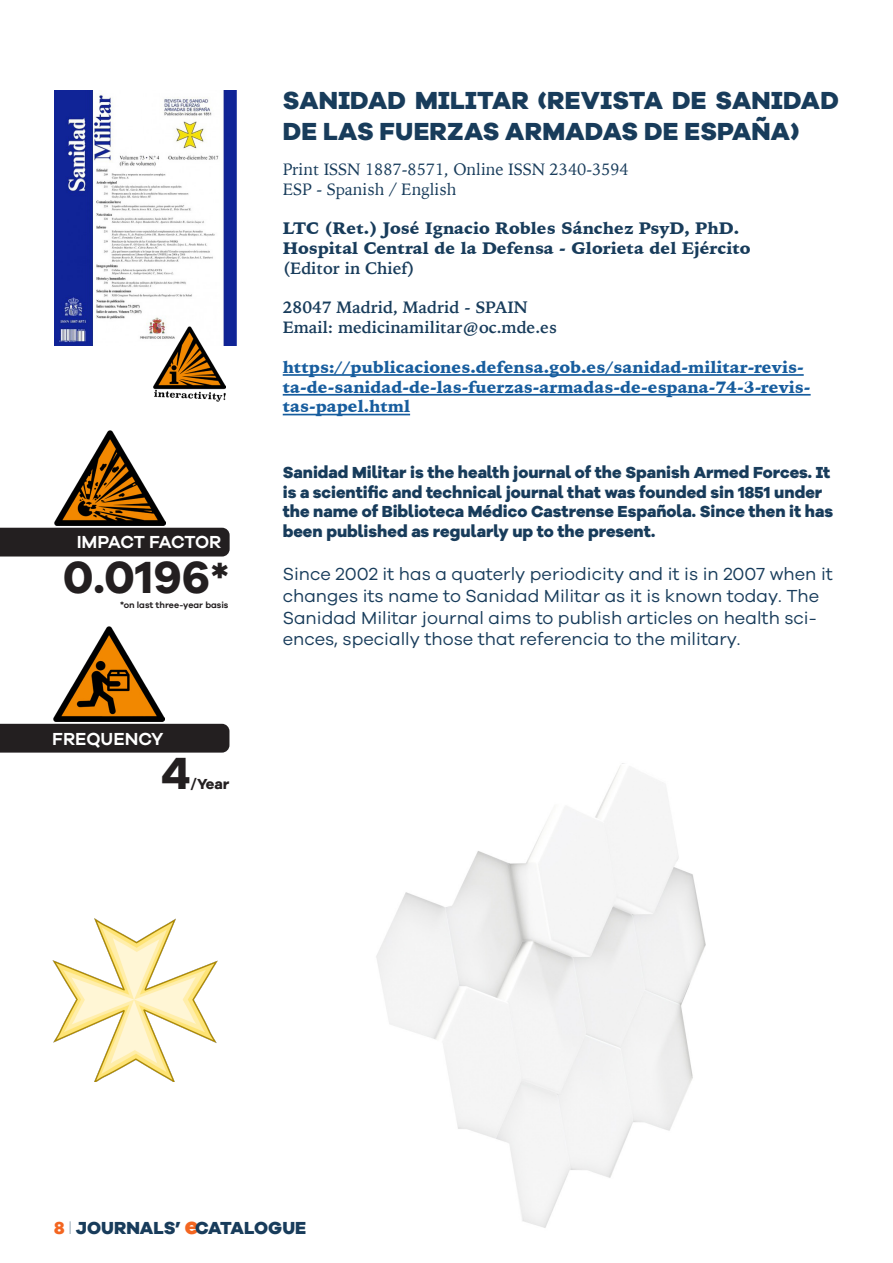
<style>
.page{position:relative;width:893px;height:1263px;background:#fff}
.page>*{position:absolute;margin:0;border:0;box-sizing:border-box;transform-origin:0 0}
.t1{font:700 46.5px "Galano Grotesque Alt DEMO";color:#231f20}
.t2{font:800 25.5px/30.6px "Galano Grotesque Alt";letter-spacing:.01em;color:#183c5b}
.t3{font:18px/21.6px "Galano Grotesque";color:#183c5b}
.t4{font:800 18px "Galano Grotesque Alt";color:#183c5b}
.t5{font:600 18px "Galano Grotesque";letter-spacing:-.025em;color:#fff}
.t6{font:600 18px "Galano Grotesque";letter-spacing:-.005em;color:#fff}
.t7{font:800 16.5px/19.8px "Galano Grotesque Alt";color:#183c5b}
.t8{font:900 16.5px/19.8px "Iowan Old Style";color:#175d9e}
.t9{font:900 16.5px "Iowan Old Style";color:#183c5b}
.t10{font:700 16.5px "Iowan Old Style";color:#183c5b}
.t11{font:16.5px "Iowan Old Style";color:#183c5b}
.t12{font:700 15px "Galano Grotesque Alt DEMO";color:#231f20}
.t13{font:600 9px "Galano Grotesque";color:#231f20}
.s1{font-size:42px}
.s2{color:#f36621}
.s3{font-family:"Avenir Next Condensed";font-weight:200}
.s4{font-size:24px;color:#f36621}
</style>
<div class="page">
<img style="left:0;top:374px;width:810px;height:854px">
<img style="left:54px;top:91px;width:183px;height:255px">
<hr style="left:283px;top:374px;width:521px;height:2px;background:#175d9e">
<hr style="left:283px;top:394px;width:528px;height:2px;background:#175d9e">
<hr style="left:283px;top:414px;width:127px;height:1px;background:#175d9e">
<img style="left:51px;top:917px;width:166px;height:165px">
<img style="left:54px;top:430px;width:111px;height:96px">
<div style="left:0;top:528px;width:230px;height:28px;background:#231f20"></div>
<img style="left:54px;top:626px;width:111px;height:96px">
<div style="left:0;top:724px;width:229px;height:29px;background:#231f20"></div>
<img style="left:153px;top:326px;width:72px;height:76px">
<p class="t5" style="left:77px;top:531px;width:146px">IMPACT FACTOR</p>
<p class="t1" style="left:63px;top:556px;width:168px">0.0196<span class="s1">*</span></p>
<p class="t13" style="left:120px;top:600px;width:110px">*on last three-year basis</p>
<p class="t6" style="left:52px;top:728px;width:113px">FREQUENCY</p>
<p class="t1" style="left:162px;top:753px;width:31px">4</p>
<p class="t12" style="left:191px;top:777px;width:40px">/Year</p>
<p class="t2" style="left:283px;top:85px;width:557px">SANIDAD MILITAR (REVISTA DE SANIDAD<br>DE LAS FUERZAS ARMADAS DE ESPAÑA)</p>
<p class="t11" style="left:283px;top:154px;width:348px">Print ISSN 1887-8571, Online ISSN 2340-3594</p>
<p class="t11" style="left:283px;top:174px;width:175px">ESP - Spanish / English</p>
<p class="t9" style="left:283px;top:217px;width:458px">LTC (Ret.) José Ignacio Robles Sánchez PsyD, PhD.</p>
<p class="t9" style="left:283px;top:237px;width:469px">Hospital Central de la Defensa - Glorieta del Ejército</p>
<p class="t10" style="left:283px;top:253px;width:134px">(Editor in Chief)</p>
<p class="t10" style="left:283px;top:293px;width:246px">28047 Madrid, Madrid - SPAIN</p>
<p class="t10" style="left:283px;top:312px;width:276px">Email: medicinamilitar@oc.mde.es</p>
<p class="t8" style="left:283px;top:357px;width:529px">https://publicaciones.defensa.gob.es/sanidad-militar-revis&shy;ta-de-sanidad-de-las-fuerzas-armadas-de-espana-74-3-revis&shy;tas-papel.html</p>
<p class="t7" style="left:283px;top:462px;width:552px">Sanidad Militar is the health journal of the Spanish Armed Forces. It is a scientific and technical journal that was founded sin 1851 under the name of Biblioteca Médico Castrense Española. Since then it has been published as regularly up to the present.</p>
<p class="t3" style="left:283px;top:563px;width:552px">Since 2002 it has a quaterly periodicity and it is in 2007 when it changes its name to Sanidad Militar as it is known today. The Sanidad Militar journal aims to publish articles on health sci&shy;ences, specially those that referencia to the military.</p>
<p class="t4" style="left:54px;top:1216px;width:254px"><span class="s2">8</span> <span class="s3">I</span> JOURNALS’ <span class="s4">e</span>CATALOGUE</p>
</div>
